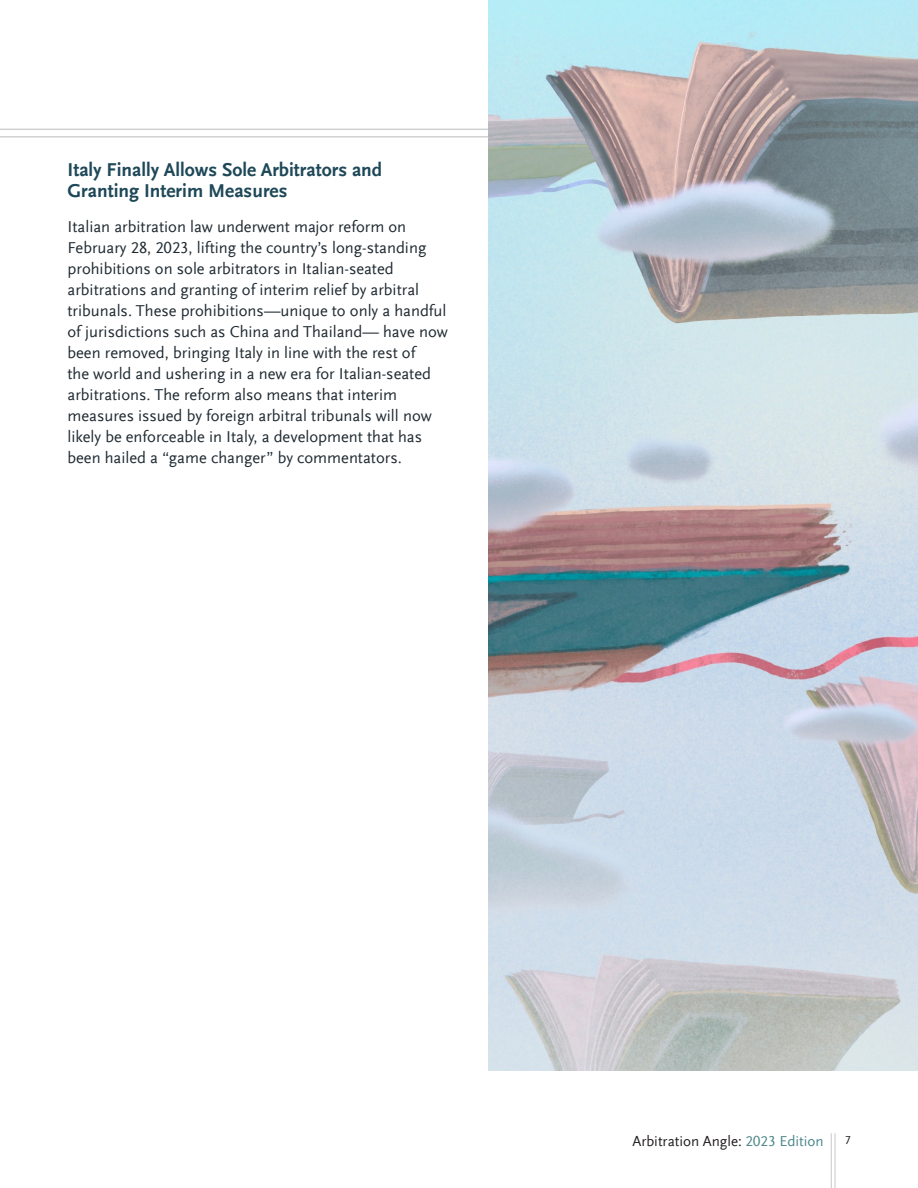
<style>
.page{position:relative;width:918px;height:1188px;background:#fff}
.page>*{position:absolute;margin:0;border:0;box-sizing:border-box;transform-origin:0 0}
.Heading_1{font:700 19.5px/21px "Scala Sans Offc";color:#1e4858}
.Standard_Paragraph{font:16.5px/21px "Scala Sans Offc";color:#1f2a31}
.t1{font:15px "Scala Sans Offc";color:#231f20}
.t2{font:12px "Scala Sans Offc";color:#231f20}
.s1{color:#4c8689}
</style>
<div class="page">
<hr style="left:835px;top:1133px;width:1px;height:55px;background:#c7c8ca">
<hr style="left:831px;top:1133px;width:1px;height:55px;background:#c7c8ca">
<img style="left:488px;top:0;width:430px;height:1070px">
<hr style="left:0;top:136px;width:488px;height:2px;background:#d1d2d4">
<hr style="left:0;top:129px;width:488px;height:1px;background:#d1d2d4">
<p class="Heading_1" style="left:68px;top:160px;width:316px">Italy Finally Allows Sole Arbitrators and<br>Granting Interim Measures</p>
<p class="Standard_Paragraph" style="left:68px;top:216px;width:382px">Italian arbitration law underwent major reform on February 28, 2023, lifting the country’s long-standing prohibitions on sole arbitrators in Italian-seated arbitrations and granting of interim relief by arbitral tribunals. These prohibitions—unique to only a handful of jurisdictions such as China and Thailand— have now been removed, bringing Italy in line with the rest of<br>the world and ushering in a new era for Italian-seated arbitrations. The reform also means that interim measures issued by foreign arbitral tribunals will now likely be enforceable in Italy, a development that has been hailed a “game changer” by commentators.</p>
<p class="t1" style="left:632px;top:1133px;width:193px">Arbitration Angle: <span class="s1">2023 Edition</span></p>
<p class="t2" style="left:845px;top:1134px;width:7px">7</p>
</div>
